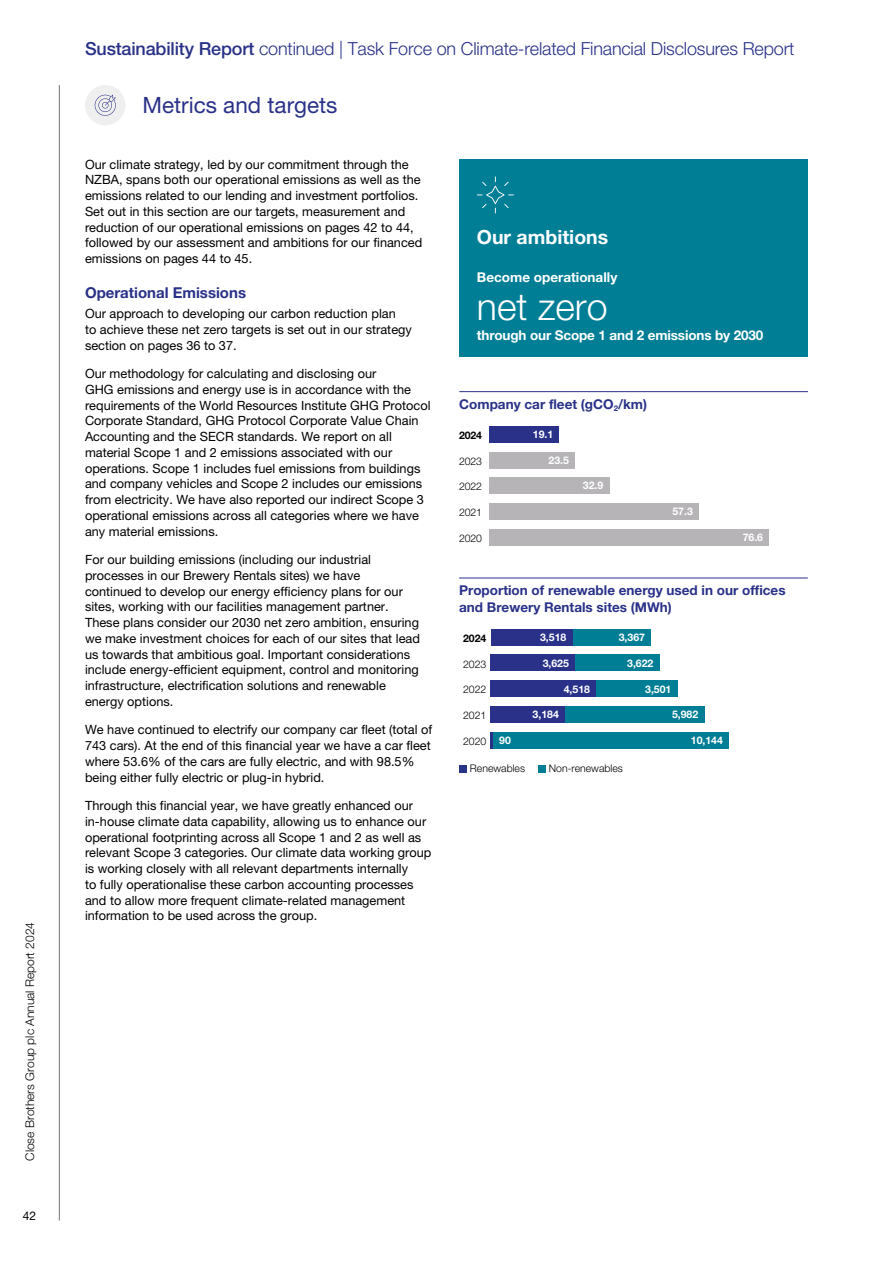
<style>
.page{position:relative;width:893px;height:1263px;background:#fff}
.page>*{position:absolute;margin:0;border:0;box-sizing:border-box;transform-origin:0 0}
.t1{font:300 37.5px "Helvetica Neue LT Std";color:#fff}
.t2{font:22.5px "Helvetica Neue LT Std";color:#293188}
.t3{font:700 19.5px "Helvetica Neue LT Std";color:#fff}
.t4{font:300 18px "Helvetica Neue LT Std";letter-spacing:-.01em;color:#293188}
.t5{font:700 15px "Helvetica Neue LT Std";color:#293188}
.t6{font:700 13.5px/16.5px "Helvetica Neue LT Std";color:#293188}
.t7{font:700 13.5px "Helvetica Neue LT Std";letter-spacing:-.01em;color:#fff}
.t8{font:12.75px/15.8px "Helvetica Neue LT Std";color:#000}
.t9{font:300 12px "Helvetica Neue LT Std";color:#000}
.t10{font:12px "Helvetica Neue LT Std";color:#000}
.t11{font:700 10.5px "Helvetica Neue LT Std";color:#fff}
.t12{font:300 10.5px "Helvetica Neue LT Std";letter-spacing:-.01em;color:#000}
.t13{font:700 10.5px "Helvetica Neue LT Std";letter-spacing:-.01em;color:#000}
.s1{font-weight:500}
</style>
<div class="page">
<div style="left:489px;top:426px;width:70px;height:17px;background:#293188"></div>
<div style="left:489px;top:452px;width:86px;height:16px;background:#b6b4b7"></div>
<div style="left:489px;top:477px;width:120px;height:17px;background:#b6b4b7"></div>
<div style="left:489px;top:503px;width:210px;height:17px;background:#b6b4b7"></div>
<div style="left:489px;top:529px;width:280px;height:17px;background:#b6b4b7"></div>
<hr style="left:459px;top:391px;width:349px;height:1px;background:#293188">
<div style="left:573px;top:629px;width:78px;height:16px;background:#007e96"></div>
<div style="left:575px;top:654px;width:84px;height:17px;background:#007e96"></div>
<div style="left:596px;top:680px;width:81px;height:17px;background:#007e96"></div>
<div style="left:565px;top:706px;width:139px;height:17px;background:#007e96"></div>
<div style="left:493px;top:732px;width:236px;height:17px;background:#007e96"></div>
<div style="left:491px;top:629px;width:82px;height:16px;background:#293188"></div>
<div style="left:491px;top:654px;width:84px;height:17px;background:#293188"></div>
<div style="left:491px;top:680px;width:105px;height:17px;background:#293188"></div>
<div style="left:491px;top:706px;width:74px;height:17px;background:#293188"></div>
<svg style="left:491px;top:732px;width:2px;height:17px"></svg>
<div style="left:538px;top:765px;width:7px;height:7px;background:#007e96"></div>
<div style="left:459px;top:765px;width:7px;height:7px;background:#293188"></div>
<hr style="left:459px;top:578px;width:349px;height:1px;background:#293188">
<div style="left:460px;top:159px;width:348px;height:198px;background:#007e96"></div>
<svg style="left:477px;top:176px;width:37px;height:37px"></svg>
<div style="left:85px;top:85px;width:40px;height:40px;background:#f0eff0;border-radius:50%"></div>
<svg style="left:95px;top:95px;width:21px;height:21px"></svg>
<hr style="left:59px;top:85px;width:1px;height:1135px;background:#76777a">
<p class="t9" style="left:23px;top:1161px;width:240px;rotate:-90deg">Close Brothers Group plc Annual Report 2024</p>
<p class="t10" style="left:23px;top:1209px;width:15px">42</p>
<h3 class="t4" style="left:85px;top:38px;width:711px"><span class="s1">Sustainability Report</span> continued | Task Force on Climate-related Financial Disclosures Report</h3>
<h2 class="t2" style="left:142px;top:92px;width:197px">Metrics and targets</h2>
<p class="t8" style="left:85px;top:156px;width:339px">Our climate strategy, led by our commitment through the NZBA, spans both our operational emissions as well as the emissions related to our lending and investment portfolios.<br>Set out in this section are our targets, measurement and reduction of our operational emissions on pages 42 to 44, followed by our assessment and ambitions for our financed emissions on pages 44 to 45.</p>
<p class="t5" style="left:85px;top:283px;width:163px">Operational Emissions</p>
<p class="t8" style="left:85px;top:305px;width:328px">Our approach to developing our carbon reduction plan<br>to achieve these net zero targets is set out in our strategy section on pages 36 to 37.</p>
<p class="t8" style="left:85px;top:365px;width:347px">Our methodology for calculating and disclosing our<br>GHG emissions and energy use is in accordance with the requirements of the World Resources Institute GHG Protocol Corporate Standard, GHG Protocol Corporate Value Chain Accounting and the SECR standards. We report on all material Scope 1 and 2 emissions associated with our operations. Scope 1 includes fuel emissions from buildings and company vehicles and Scope 2 includes our emissions from electricity. We have also reported our indirect Scope 3 operational emissions across all categories where we have any material emissions.</p>
<p class="t8" style="left:85px;top:551px;width:336px">For our building emissions (including our industrial processes in our Brewery Rentals sites) we have continued to develop our energy efficiency plans for our sites, working with our facilities management partner.<br>These plans consider our 2030 net zero ambition, ensuring we make investment choices for each of our sites that lead us towards that ambitious goal. Important considerations include energy-efficient equipment, control and monitoring infrastructure, electrification solutions and renewable energy options.</p>
<p class="t8" style="left:85px;top:722px;width:349px">We have continued to electrify our company car fleet (total of 743 cars). At the end of this financial year we have a car fleet where 53.6% of the cars are fully electric, and with 98.5% being either fully electric or plug-in hybrid.</p>
<p class="t8" style="left:85px;top:797px;width:348px">Through this financial year, we have greatly enhanced our in-house climate data capability, allowing us to enhance our operational footprinting across all Scope 1 and 2 as well as relevant Scope 3 categories. Our climate data working group is working closely with all relevant departments internally<br>to fully operationalise these carbon accounting processes and to allow more frequent climate-related management information to be used across the group.</p>
<h3 class="t3" style="left:477px;top:225px;width:133px">Our ambitions</h3>
<p class="t7" style="left:477px;top:269px;width:142px">Become operationally</p>
<h1 class="t1" style="left:477px;top:283px;width:132px">net zero</h1>
<p class="t7" style="left:477px;top:327px;width:288px">through our Scope 1 and 2 emissions by 2030</p>
<p class="t6" style="left:459px;top:395px;width:189px">Company car fleet (gCO<sub>2</sub>/km)</p>
<p class="t13" style="left:459px;top:428px;width:25px">2024</p>
<p class="t11" style="left:533px;top:428px;width:22px">19.1</p>
<p class="t12" style="left:459px;top:454px;width:25px">2023</p>
<p class="t11" style="left:549px;top:453px;width:22px">23.5</p>
<p class="t12" style="left:459px;top:480px;width:25px">2022</p>
<p class="t11" style="left:583px;top:479px;width:22px">32.9</p>
<p class="t12" style="left:459px;top:506px;width:25px">2021</p>
<p class="t11" style="left:672px;top:505px;width:22px">57.3</p>
<p class="t12" style="left:459px;top:532px;width:25px">2020</p>
<p class="t11" style="left:743px;top:530px;width:22px">76.6</p>
<p class="t6" style="left:459px;top:582px;width:328px">Proportion of renewable energy used in our offices and Brewery Rentals sites (MWh)</p>
<p class="t13" style="left:463px;top:631px;width:25px">2024</p>
<p class="t11" style="left:540px;top:631px;width:28px">3,518</p>
<p class="t11" style="left:619px;top:631px;width:28px">3,367</p>
<p class="t12" style="left:463px;top:657px;width:25px">2023</p>
<p class="t11" style="left:543px;top:657px;width:28px">3,625</p>
<p class="t11" style="left:627px;top:656px;width:28px">3,622</p>
<p class="t12" style="left:463px;top:683px;width:25px">2022</p>
<p class="t11" style="left:564px;top:682px;width:28px">4,518</p>
<p class="t11" style="left:645px;top:682px;width:28px">3,501</p>
<p class="t12" style="left:463px;top:709px;width:25px">2021</p>
<p class="t12" style="left:463px;top:735px;width:25px">2020</p>
<p class="t11" style="left:499px;top:734px;width:13px">90</p>
<p class="t11" style="left:533px;top:708px;width:28px">3,184</p>
<p class="t11" style="left:672px;top:708px;width:28px">5,982</p>
<p class="t11" style="left:691px;top:734px;width:34px">10,144</p>
<p class="t12" style="left:470px;top:762px;width:57px">Renewables</p>
<p class="t12" style="left:549px;top:762px;width:76px">Non-renewables</p>
</div>
